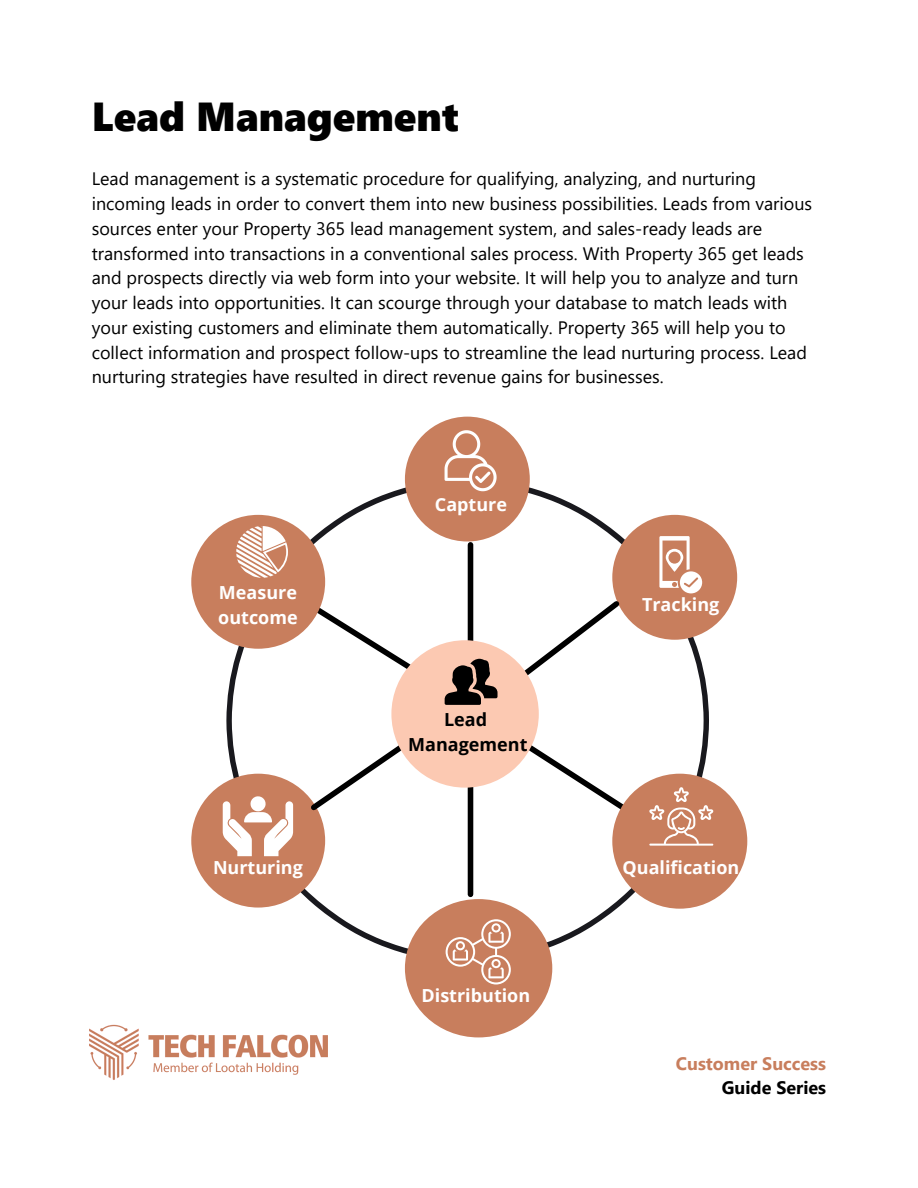
<style>
.page{position:relative;width:918px;height:1188px;background:#fff}
.page>*{position:absolute;margin:0;border:0;box-sizing:border-box;transform-origin:0 0}
.t1{font:40.5px "Segoe UI Black";color:#000}
.t2{font:18px/24.8px "Segoe UI";color:#000}
.t3{font:700 18px "Open Sans";color:#fff}
.t4{font:700 18px/23.7px "Segoe UI";color:#c87e5d;text-align:right}
.t5{font:700 18px "Open Sans";color:#000}
.s1{color:#000}
</style>
<div class="page">
<img style="left:89px;top:1024px;width:239px;height:56px">
<svg style="left:226px;top:479px;width:483px;height:481px"></svg>
<svg style="left:306px;top:600px;width:124px;height:83px"></svg>
<div style="left:612px;top:515px;width:125px;height:125px;background:#c87e5d;border-radius:50%"></div>
<div style="left:191px;top:515px;width:134px;height:134px;background:#c87e5d;border-radius:50%"></div>
<div style="left:405px;top:899px;width:147px;height:138px;background:#c87e5d;border-radius:50%"></div>
<div style="left:405px;top:417px;width:125px;height:125px;background:#c87e5d;border-radius:50%"></div>
<div style="left:191px;top:774px;width:134px;height:134px;background:#c87e5d;border-radius:50%"></div>
<div style="left:612px;top:774px;width:135px;height:135px;background:#c87e5d;border-radius:50%"></div>
<svg style="left:306px;top:733px;width:112px;height:82px"></svg>
<div style="left:468px;top:777px;width:5px;height:117px;background:#000"></div>
<svg style="left:513px;top:596px;width:111px;height:89px"></svg>
<div style="left:468px;top:545px;width:5px;height:100px;background:#000"></div>
<div style="left:391px;top:640px;width:148px;height:148px;background:#fcc9b2;border-radius:50%"></div>
<svg style="left:445px;top:659px;width:53px;height:46px"></svg>
<svg style="left:659px;top:536px;width:43px;height:57px"></svg>
<svg style="left:445px;top:430px;width:52px;height:61px"></svg>
<svg style="left:446px;top:919px;width:65px;height:66px"></svg>
<svg style="left:649px;top:787px;width:64px;height:59px"></svg>
<svg style="left:236px;top:526px;width:52px;height:52px"></svg>
<svg style="left:223px;top:796px;width:70px;height:60px"></svg>
<p class="t1" style="left:92px;top:88px;width:368px">Lead Management</p>
<p class="t2" style="left:92px;top:166px;width:722px">Lead management is a systematic procedure for qualifying, analyzing, and nurturing incoming leads in order to convert them into new business possibilities. Leads from various sources enter your Property 365 lead management system, and sales-ready leads are transformed into transactions in a conventional sales process. With Property 365 get leads and prospects directly via web form into your website. It will help you to analyze and turn your leads into opportunities. It can scourge through your database to match leads with your existing customers and eliminate them automatically. Property 365 will help you to collect information and prospect follow-ups to streamline the lead nurturing process. Lead nurturing strategies have resulted in direct revenue gains for businesses.</p>
<p class="t3" style="left:219px;top:580px;width:80px">Measure</p>
<p class="t3" style="left:218px;top:604px;width:81px">outcome</p>
<p class="t3" style="left:213px;top:855px;width:91px">Nurturing</p>
<p class="t3" style="left:435px;top:491px;width:74px">Capture</p>
<p class="t5" style="left:444px;top:707px;width:45px">Lead</p>
<p class="t5" style="left:408px;top:731px;width:121px">Management</p>
<p class="t3" style="left:422px;top:983px;width:110px">Distribution</p>
<p class="t3" style="left:642px;top:592px;width:79px">Tracking</p>
<p class="t3" style="left:623px;top:855px;width:118px">Qualification</p>
<p class="t4" style="left:676px;top:1051px;width:152px">Customer Success<br><span class="s1">Guide Series</span></p>
</div>
